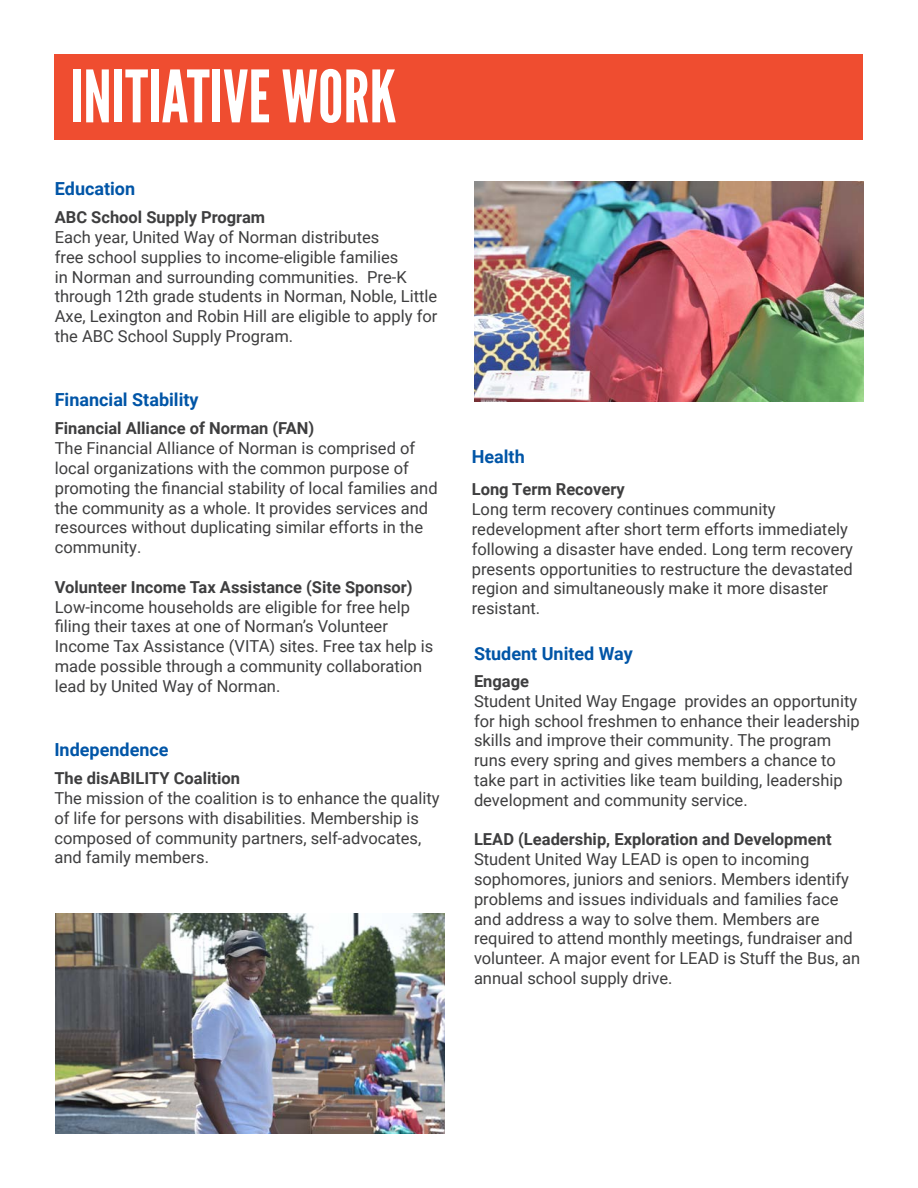
<style>
.page{position:relative;width:918px;height:1188px;background:#fff}
.page>*{position:absolute;margin:0;border:0;box-sizing:border-box;transform-origin:0 0}
.t1{font:72px "League Gothic";color:#fff}
.t2{font:700 18px "Roboto";color:#0155a7}
.t3{font:16.5px/19.8px "Roboto";color:#3e3e3f}
.t4{font:700 16.5px "Roboto";color:#3e3e3f}
</style>
<div class="page">
<div style="left:55px;top:54px;width:808px;height:86px;background:#ef4d30"></div>
<img style="left:474px;top:181px;width:389px;height:221px">
<img style="left:56px;top:914px;width:389px;height:220px">
<h1 class="t1" style="left:70px;top:54px;width:328px">INITIATIVE WORK</h1>
<p class="t2" style="left:55px;top:176px;width:82px">Education</p>
<p class="t4" style="left:55px;top:206px;width:212px">ABC School Supply Program</p>
<p class="t3" style="left:55px;top:227px;width:384px">Each year, United Way of Norman distributes<br>free school supplies to income-eligible families<br>in Norman and surrounding communities. Pre-K through 12th grade students in Norman, Noble, Little Axe, Lexington and Robin Hill are eligible to apply for the ABC School Supply Program.</p>
<p class="t2" style="left:55px;top:387px;width:145px">Financial Stability</p>
<p class="t4" style="left:55px;top:417px;width:261px">Financial Alliance of Norman (FAN)</p>
<p class="t3" style="left:55px;top:438px;width:384px">The Financial Alliance of Norman is comprised of local organizations with the common purpose of promoting the financial stability of local families and the community as a whole. It provides services and resources without duplicating similar efforts in the community.</p>
<p class="t4" style="left:55px;top:575px;width:359px">Volunteer Income Tax Assistance (Site Sponsor)</p>
<p class="t3" style="left:55px;top:596px;width:380px">Low-income households are eligible for free help filing their taxes at one of Norman’s Volunteer Income Tax Assistance (VITA) sites. Free tax help is made possible through a community collaboration lead by United Way of Norman.</p>
<p class="t2" style="left:54px;top:737px;width:116px">Independence</p>
<p class="t4" style="left:54px;top:767px;width:187px">The disABILITY Coalition</p>
<p class="t3" style="left:54px;top:788px;width:387px">The mission of the coalition is to enhance the quality of life for persons with disabilities. Membership is composed of community partners, self-advocates, and family members.</p>
<p class="t2" style="left:472px;top:444px;width:55px">Health</p>
<p class="t4" style="left:472px;top:478px;width:154px">Long Term Recovery</p>
<p class="t3" style="left:472px;top:499px;width:383px">Long term recovery continues community redevelopment after short term efforts immediately following a disaster have ended. Long term recovery presents opportunities to restructure the devastated region and simultaneously make it more disaster resistant.</p>
<p class="t2" style="left:474px;top:641px;width:161px">Student United Way</p>
<p class="t4" style="left:474px;top:670px;width:57px">Engage</p>
<p class="t3" style="left:474px;top:690px;width:387px">Student United Way Engage provides an opportunity for high school freshmen to enhance their leadership skills and improve their community. The program runs every spring and gives members a chance to take part in activities like team building, leadership development and community service.</p>
<p class="t4" style="left:474px;top:828px;width:359px">LEAD (Leadership, Exploration and Development</p>
<p class="t3" style="left:474px;top:849px;width:388px">Student United Way LEAD is open to incoming sophomores, juniors and seniors. Members identify problems and issues individuals and families face and address a way to solve them. Members are required to attend monthly meetings, fundraiser and volunteer. A major event for LEAD is Stuff the Bus, an annual school supply drive.</p>
</div>
